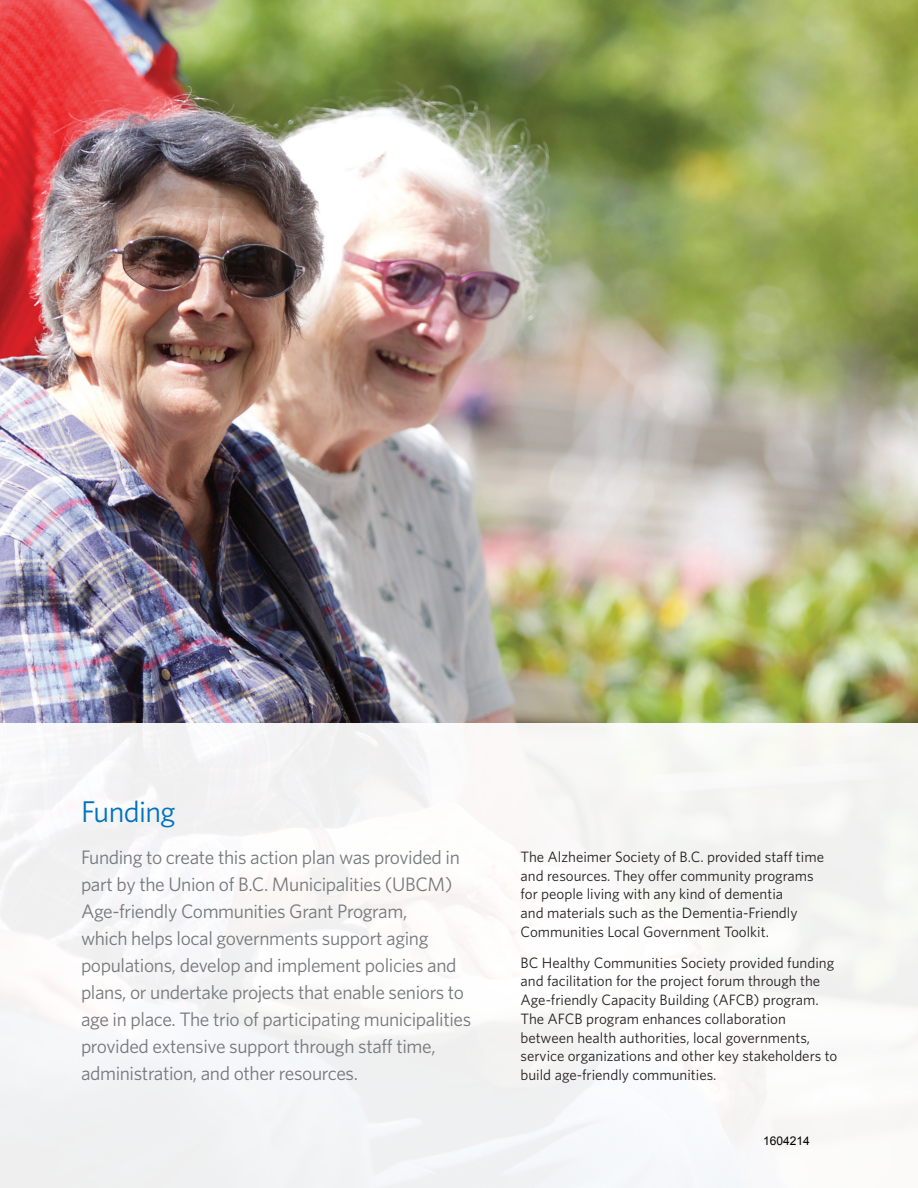
<style>
.page{position:relative;width:918px;height:1188px;background:#fff}
.page>*{position:absolute;margin:0;border:0;box-sizing:border-box;transform-origin:0 0}
.t1{font:30px "Whitney";letter-spacing:-.02em;color:#0072bc}
.t2{font:19.5px/27px "Whitney";letter-spacing:-.02em;color:#76787b}
.t3{font:15px/18.8px "Whitney";color:#231f20}
.t4{font:12px "Arial";color:#000}
</style>
<div class="page">
<img style="left:0;top:0;width:918px;height:723px">
<div style="left:0;top:723px;width:918px;height:465px;background:#f6f7f6"></div>
<h1 class="t1" style="left:81px;top:794px;width:96px">Funding</h1>
<p class="t2" style="left:81px;top:843px;width:392px">Funding to create this action plan was provided in part by the Union of B.C. Municipalities (UBCM)<br>Age-friendly Communities Grant Program,<br>which helps local governments support aging populations, develop and implement policies and plans, or undertake projects that enable seniors to age in place. The trio of participating municipalities provided extensive support through staff time, administration, and other resources.</p>
<p class="t3" style="left:521px;top:847px;width:305px">The Alzheimer Society of B.C. provided staff time and resources. They offer community programs for people living with any kind of dementia<br>and materials such as the Dementia-Friendly Communities Local Government Toolkit.</p>
<p class="t3" style="left:521px;top:953px;width:318px">BC Healthy Communities Society provided funding and facilitation for the project forum through the Age-friendly Capacity Building (AFCB) program.<br>The AFCB program enhances collaboration between health authorities, local governments, service organizations and other key stakeholders to build age-friendly communities.</p>
<p class="t4" style="left:763px;top:1133px;width:48px">1604214</p>
</div>
